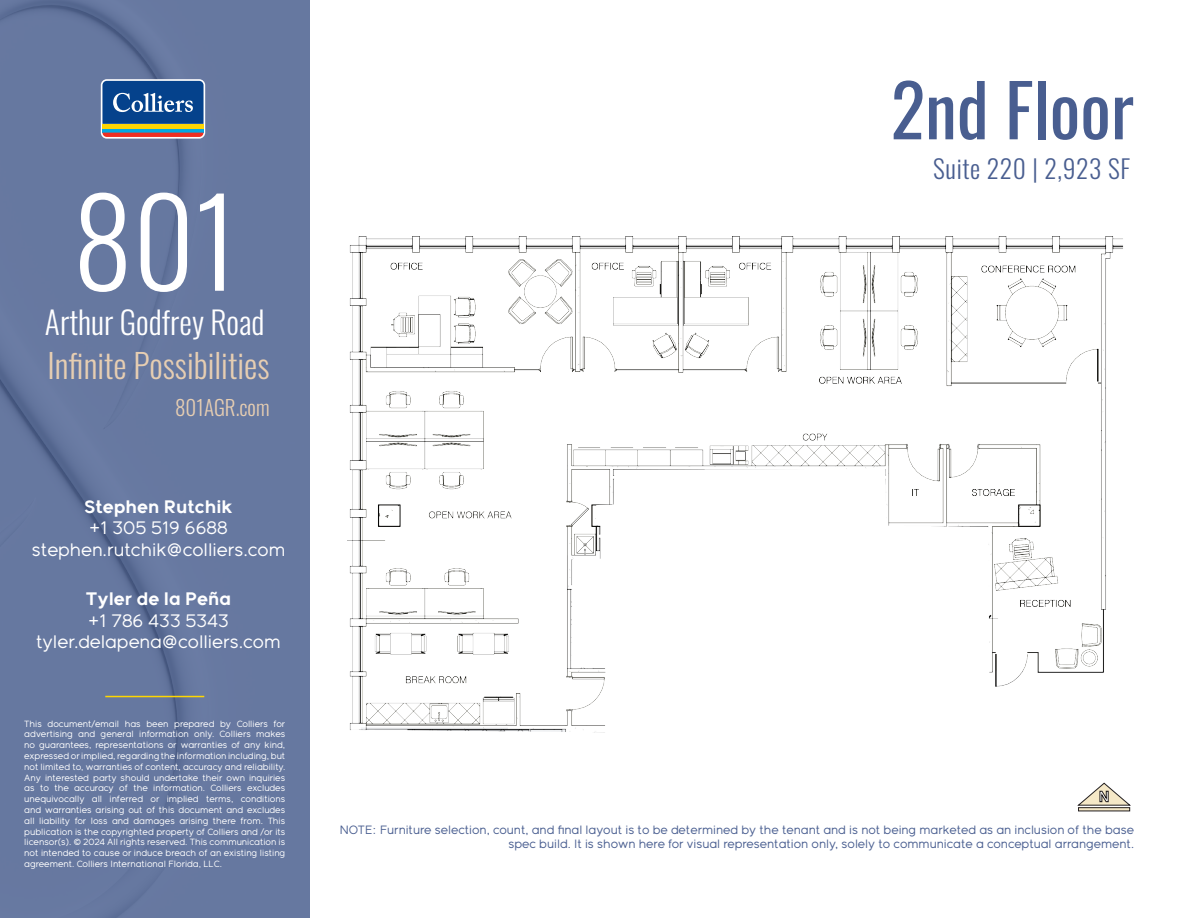
<style>
.page{position:relative;width:1188px;height:918px;background:#fff}
.page>*{position:absolute;margin:0;border:0;box-sizing:border-box;transform-origin:0 0}
.t1{font:300 120px "Oswald";color:#fff}
.t2{font:72px "Oswald";color:#495e90}
.t3{font:300 33.45px "Oswald";color:#e7ceb2}
.t4{font:300 31.5px "Oswald";color:#fff}
.t5{font:300 25.5px "Oswald";letter-spacing:.025em;color:#495e90}
.t6{font:300 21px "Oswald";color:#e7ceb2}
.t7{font:18px/21.6px "Meticula";color:#fff;text-align:center}
.t8{font:700 18px "Meticula";color:#fff}
.t9{font:12px/14.4px "Meticula";color:#495e90;text-align:right}
.t10{font:9px/10.8px "Meticula";color:#fff;text-align:justify}
</style>
<div class="page">
<div style="left:0;top:0;width:310px;height:918px;background:#6678a0"></div>
<hr style="left:105px;top:696px;width:99px;height:1px;background:#ffd700">
<div style="left:101px;top:79px;width:104px;height:60px;background:linear-gradient(to right,#fafbfc,#fff);border-radius:6px"></div>
<div style="left:102px;top:128px;width:102px;height:5px;background:#00a8e4"></div>
<hr style="left:102px;top:124px;width:102px;height:4px;background:#fed503">
<svg style="left:102px;top:133px;width:102px;height:4px"></svg>
<svg style="left:102px;top:81px;width:102px;height:43px;background:#235899"></svg>
<img style="left:347px;top:237px;width:777px;height:496px">
<div style="left:1078px;top:807px;width:52px;height:4px;border:1px solid #231f20"></div>
<svg style="left:1078px;top:783px;width:53px;height:23px"></svg>
<h1 class="t1" style="left:73px;top:135px;width:167px">801</h1>
<h3 class="t4" style="left:45px;top:294px;width:221px">Arthur Godfrey Road</h3>
<h3 class="t3" style="left:48px;top:336px;width:223px">Infinite Possibilities</h3>
<h3 class="t6" style="left:175px;top:388px;width:96px">801AGR.com</h3>
<h3 class="t8" style="left:84px;top:495px;width:150px">Stephen Rutchik</h3>
<h3 class="t7" style="left:32px;top:519px;width:255px">+1 305 519 6688 stephen.rutchik@colliers.com</h3>
<h3 class="t8" style="left:86px;top:588px;width:147px">Tyler de la Peña</h3>
<h3 class="t7" style="left:36px;top:611px;width:246px">+1 786 433 5343 tyler.delapena@colliers.com</h3>
<p class="t10" style="left:24px;top:719px;width:263px">This document/email has been prepared by Colliers for advertising and general information only. Colliers makes no guarantees, representations or warranties of any kind, expressed or implied, regarding the information including, but not limited to, warranties of content, accuracy and reliability.<br>Any interested party should undertake their own inquiries as to the accuracy of the information. Colliers excludes unequivocally all inferred or implied terms, conditions and warranties arising out of this document and excludes all liability for loss and damages arising there from. This publication is the copyrighted property of Colliers and /or its licensor(s). © 2024 All rights reserved. This communication is not intended to cause or induce breach of an existing listing agreement. Colliers International Florida, LLC.</p>
<p class="t2" style="left:891px;top:46px;width:245px">2nd Floor</p>
<p class="t5" style="left:933px;top:146px;width:199px">Suite 220 | 2,923 SF</p>
<p class="t9" style="left:340px;top:824px;width:796px">NOTE: Furniture selection, count, and final layout is to be determined by the tenant and is not being marketed as an inclusion of the base spec build. It is shown here for visual representation only, solely to communicate a conceptual arrangement.</p>
</div>
